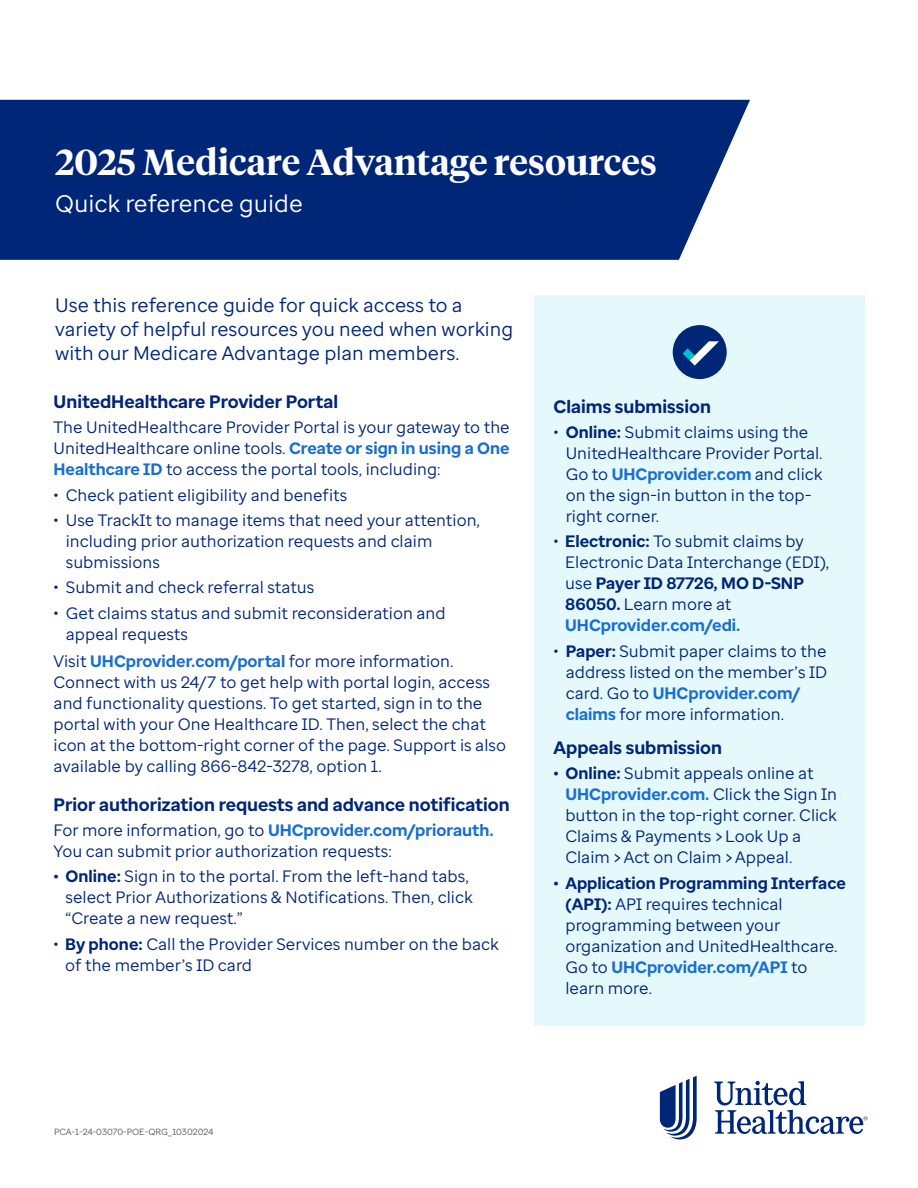
<style>
.page{position:relative;width:918px;height:1188px;background:#fff}
.page>*{position:absolute;margin:0;border:0;box-sizing:border-box;transform-origin:0 0}
.t1{font:600 36px "UHC Serif Headline";color:#fff}
.t2{font:24px "Enterprise Sans";color:#fff}
.t3{font:19.5px/24px "Enterprise Sans";color:#002677}
.t4{font:700 18px "Enterprise Sans";color:#002677}
.t5{font:16.5px/21px "Enterprise Sans";color:#002677}
.t6{font:9px "Enterprise Sans";color:#5a5a5a}
.s1{font-weight:700;color:#196ecf}
.s2{font-weight:700}
</style>
<div class="page">
<svg style="left:660px;top:1076px;width:37px;height:64px"></svg>
<svg style="left:714px;top:1081px;width:153px;height:53px"></svg>
<div style="left:0;top:100px;width:750px;height:160px;background:#002677"></div>
<div style="left:535px;top:296px;width:330px;height:730px;background:#e5f8fb"></div>
<div style="left:673px;top:325px;width:54px;height:54px;background:#002677;border-radius:50%"></div>
<svg style="left:683px;top:341px;width:36px;height:25px"></svg>
<h1 class="t1" style="left:55px;top:137px;width:603px">2025 Medicare Advantage resources</h1>
<h2 class="t2" style="left:55px;top:188px;width:249px">Quick reference guide</h2>
<p class="t3" style="left:55px;top:293px;width:460px">Use this reference guide for quick access to a variety of helpful resources you need when working with our Medicare Advantage plan members.</p>
<p class="t4" style="left:54px;top:390px;width:286px">UnitedHealthcare Provider Portal</p>
<p class="t5" style="left:54px;top:417px;width:458px;text-align:justify">The UnitedHealthcare Provider Portal is your gateway to the UnitedHealthcare online tools. <span class="s1">Create or sign in using a One Healthcare ID</span> to access the portal tools, including:</p>
<p class="t5" style="left:54px;top:484px;width:295px">• Check patient eligibility and benefits</p>
<p class="t5" style="left:66px;top:509px;width:416px;text-indent:-12px">• Use TrackIt to manage items that need your attention, including prior authorization requests and claim submissions</p>
<p class="t5" style="left:54px;top:577px;width:262px">• Submit and check referral status</p>
<p class="t5" style="left:66px;top:602px;width:381px;text-indent:-12px">• Get claims status and submit reconsideration and appeal requests</p>
<p class="t5" style="left:54px;top:651px;width:454px">Visit <span class="s1">UHCprovider.com/portal</span> for more information.<br>Connect with us 24/7 to get help with portal login, access and functionality questions. To get started, sign in to the portal with your One Healthcare ID. Then, select the chat icon at the bottom-right corner of the page. Support is also available by calling 866-842-3278, option 1.</p>
<p class="t4" style="left:54px;top:792px;width:458px">Prior authorization requests and advance notification</p>
<p class="t5" style="left:54px;top:819px;width:442px">For more information, go to <span class="s1">UHCprovider.com/priorauth.<br></span>You can submit prior authorization requests:</p>
<p class="t5" style="left:66px;top:866px;width:409px;text-indent:-12px"><span class="s2">• Online:</span> Sign in to the portal. From the left-hand tabs, select Prior Authorizations &amp; Notifications. Then, click “Create a new request.”</p>
<p class="t5" style="left:65px;top:933px;width:435px;text-indent:-12px">• <span class="s2">By phone:</span> Call the Provider Services number on the back of the member’s ID card</p>
<p class="t4" style="left:554px;top:394px;width:159px">Claims submission</p>
<p class="t5" style="left:566px;top:421px;width:258px;text-indent:-12px">• <span class="s2">Online:</span> Submit claims using the<br>UnitedHealthcare Provider Portal.<br>Go to <span class="s1">UHCprovider.com</span> and click on the sign-in button in the top&shy;right corner.</p>
<p class="t5" style="left:565px;top:531px;width:266px;text-indent:-12px">• <span class="s2">Electronic:</span> To submit claims by<br>Electronic Data Interchange (EDI), use <span class="s2">Payer ID 87726, MO D-SNP<br>86050.</span> Learn more at<br><span class="s1">UHCprovider.com/edi.</span></p>
<p class="t5" style="left:566px;top:640px;width:263px;text-indent:-12px">• <span class="s2">Paper:</span> Submit paper claims to the address listed on the member’s ID card. Go to <span class="s1">UHCprovider.com/ claims</span> for more information.</p>
<p class="t4" style="left:554px;top:736px;width:170px">Appeals submission</p>
<p class="t5" style="left:565px;top:763px;width:273px;text-indent:-12px"><span class="s2">• Online:</span> Submit appeals online at<br><span class="s1">UHCprovider.com.</span> Click the Sign In button in the top-right corner. Click<br>Claims &amp; Payments &gt; Look Up a<br>Claim &gt; Act on Claim &gt; Appeal.</p>
<p class="t5" style="left:565px;top:872px;width:282px;text-indent:-12px"><span class="s2">• Application Programming Interface (API):</span> API requires technical programming between your organization and UnitedHealthcare.<br>Go to <span class="s1">UHCprovider.com/API</span> to learn more.</p>
<p class="t6" style="left:54px;top:1126px;width:161px">PCA-1-24-03070-POE-QRG_10302024</p>
</div>
